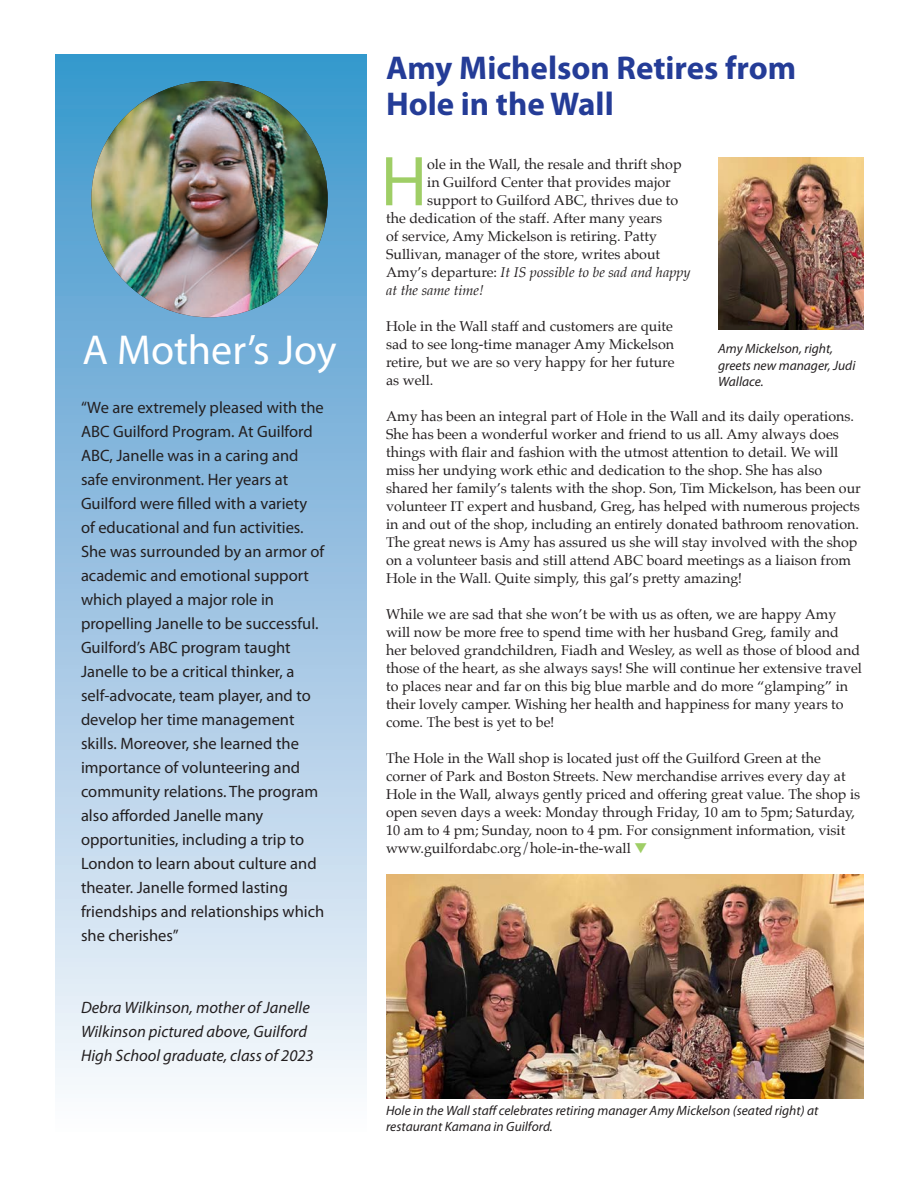
<style>
.page{position:relative;width:918px;height:1188px;background:#fff}
.page>*{position:absolute;margin:0;border:0;box-sizing:border-box;transform-origin:0 0}
.Body_Text{font:71.25px "Myriad Pro";color:#9fce66}
.GirlsNames{font:42px "Myriad Pro";color:#fff}
.Headline{font:700 33px/36px "Myriad Pro";color:#243c97}
.Body_Text-2{font:16.5px/24px "Myriad Pro";color:#231f20}
.t1{font:italic 16.5px/24px "Myriad Pro";color:#231f20}
.Body_Text-3{font:14.25px/18px "Palatino";color:#231f20}
.Body_Text-4{font:italic 14.25px "Palatino";color:#231f20}
.t2{font:italic 13.5px/16.5px "Myriad Pro";color:#231f20}
.s1{font-style:normal}
.s2{color:#9fce66}
</style>
<div class="page">
<div style="left:55px;top:55px;width:312px;height:1080px;background:linear-gradient(to bottom,#3b94cb,#fdf8fc)"></div>
<img style="left:718px;top:158px;width:146px;height:172px">
<img style="left:386px;top:875px;width:478px;height:224px">
<img style="left:91px;top:81px;width:237px;height:236px;border-radius:118px">
<p class="GirlsNames" style="left:82px;top:324px;width:256px">A Mother’s Joy</p>
<p class="Body_Text-2" style="left:81px;top:395px;width:245px">“We are extremely pleased with the<br>ABC Guilford Program. At Guilford<br>ABC, Janelle was in a caring and safe environment. Her years at<br>Guilford were filled with a variety of educational and fun activities.<br>She was surrounded by an armor of academic and emotional support which played a major role in propelling Janelle to be successful.<br>Guilford’s ABC program taught<br>Janelle to be a critical thinker, a self-advocate, team player, and to develop her time management skills. Moreover, she learned the importance of volunteering and community relations. The program also afforded Janelle many opportunities, including a trip to<br>London to learn about culture and theater. Janelle formed lasting friendships and relationships which she cherishes”</p>
<p class="t1" style="left:81px;top:995px;width:234px">Debra Wilkinson, mother of Janelle<br>Wilkinson pictured above, Guilford<br>High School graduate, class of 2023</p>
<p class="Headline" style="left:386px;top:49px;width:412px">Amy Michelson Retires from<br>Hole in the Wall</p>
<p class="Body_Text" style="left:381px;top:137px;width:48px">H</p>
<p class="Body_Text-3" style="left:427px;top:155px;width:256px">ole in the Wall, the resale and thrift shop</p>
<p class="Body_Text-3" style="left:427px;top:173px;width:245px">in Guilford Center that provides major</p>
<p class="Body_Text-3" style="left:427px;top:191px;width:253px">support to Guilford ABC, thrives due to</p>
<p class="Body_Text-3" style="left:386px;top:209px;width:278px">the dedication of the staff. After many years</p>
<p class="Body_Text-3" style="left:386px;top:227px;width:273px">of service, Amy Mickelson is retiring. Patty</p>
<p class="Body_Text-3" style="left:386px;top:245px;width:276px">Sullivan, manager of the store, writes about</p>
<p class="Body_Text-4" style="left:386px;top:260px;width:306px"><span class="s1">Amy’s departure:</span> It IS possible to be sad and happy</p>
<p class="Body_Text-4" style="left:386px;top:278px;width:99px">at the same time!</p>
<p class="Body_Text-3" style="left:386px;top:317px;width:290px;text-align:justify">Hole in the Wall staff and customers are quite sad to see long-time manager Amy Mickelson retire, but we are so very happy for her future as well.</p>
<p class="Body_Text-3" style="left:386px;top:407px;width:476px">Amy has been an integral part of Hole in the Wall and its daily operations.<br>She has been a wonderful worker and friend to us all. Amy always does things with flair and fashion with the utmost attention to detail. We will miss her undying work ethic and dedication to the shop. She has also shared her family’s talents with the shop. Son, Tim Mickelson, has been our volunteer IT expert and husband, Greg, has helped with numerous projects in and out of the shop, including an entirely donated bathroom renovation.<br>The great news is Amy has assured us she will stay involved with the shop on a volunteer basis and still attend ABC board meetings as a liaison from Hole in the Wall. Quite simply, this gal’s pretty amazing!</p>
<p class="Body_Text-3" style="left:386px;top:605px;width:477px">While we are sad that she won’t be with us as often, we are happy Amy will now be more free to spend time with her husband Greg, family and her beloved grandchildren, Fiadh and Wesley, as well as those of blood and those of the heart, as she always says! She will continue her extensive travel to places near and far on this big blue marble and do more “glamping” in their lovely camper. Wishing her health and happiness for many years to come. The best is yet to be!</p>
<p class="Body_Text-3" style="left:386px;top:749px;width:476px">The Hole in the Wall shop is located just off the Guilford Green at the corner of Park and Boston Streets. New merchandise arrives every day at Hole in the Wall, always gently priced and offering great value. The shop is open seven days a week: Monday through Friday, 10 am to 5pm; Saturday, 10 am to 4 pm; Sunday, noon to 4 pm. For consignment information, visit www.guilfordabc.org/hole-in-the-wall <span class="s2">▼</span></p>
<p class="t2" style="left:718px;top:340px;width:139px">Amy Mickelson, right, greets new manager, Judi<br>Wallace.</p>
<p class="t2" style="left:386px;top:1102px;width:434px">Hole in the Wall staff celebrates retiring manager Amy Mickelson (seated right) at restaurant Kamana in Guilford.</p>
</div>
